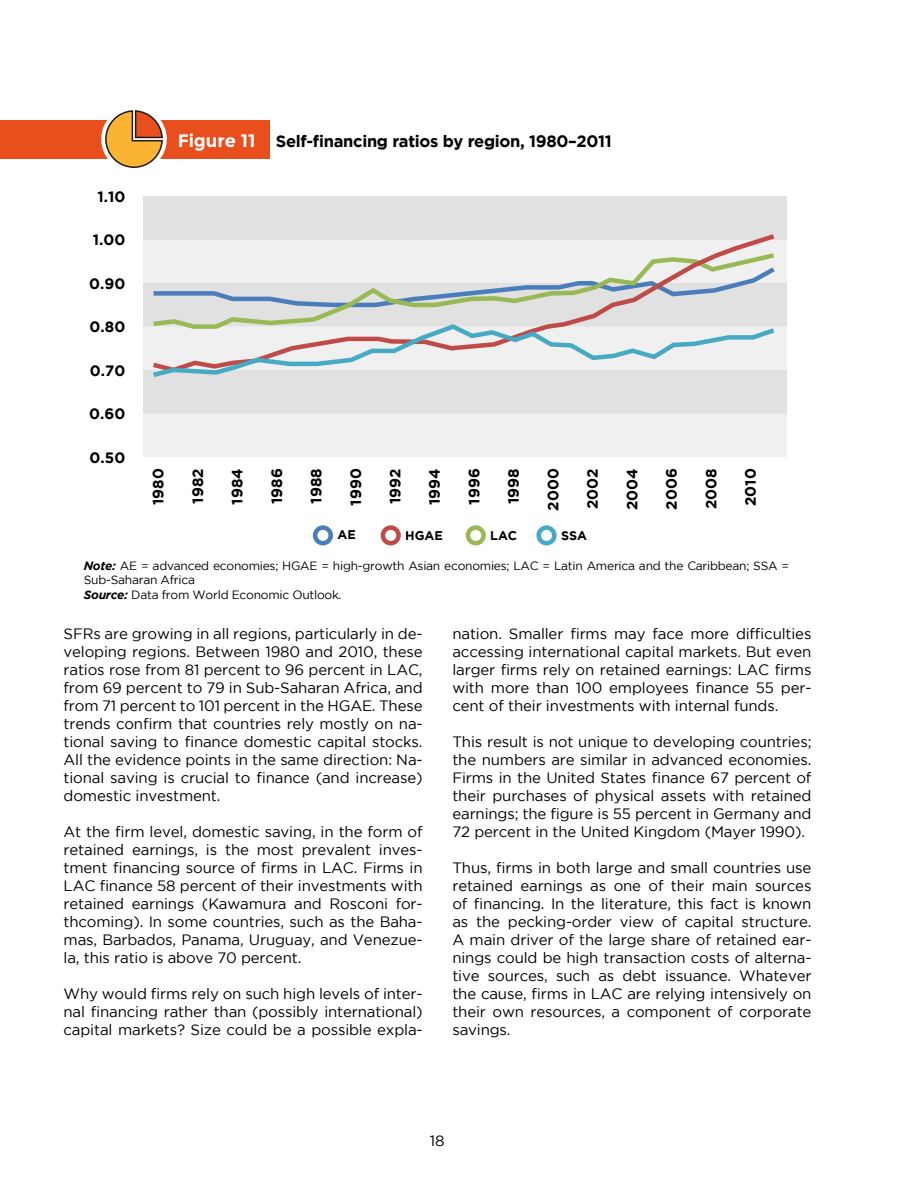
<style>
.page{position:relative;width:918px;height:1188px;background:#fff}
.page>*{position:absolute;margin:0;border:0;box-sizing:border-box;transform-origin:0 0}
.t1{font:700 16.5px "Gotham";letter-spacing:-.02em;color:#000}
.t2{font:15px/18px "Gotham";letter-spacing:-.01em;color:#000;text-align:justify}
.t3{font:700 15px "Gotham";color:#000}
.t4{font:700 12.6px "Gotham";color:#000}
.t5{font:12px/14.4px "Gotham";letter-spacing:-.02em;color:#000}
.s1{font-family:"Montserrat";font-size:18px;color:#fff}
.s2{font-weight:700;font-style:italic}
</style>
<div class="page">
<div style="left:0;top:120px;width:270px;height:38px;background:#e84f1c"></div>
<div style="left:101px;top:106px;width:66px;height:66px;background:#fff;border-radius:50%"></div>
<svg style="left:104px;top:110px;width:60px;height:58px"></svg>
<div style="left:143px;top:197px;width:643px;height:43px;background:#e1e1e1"></div>
<div style="left:143px;top:370px;width:643px;height:43px;background:#e1e1e1"></div>
<div style="left:143px;top:413px;width:643px;height:44px;background:#ededed"></div>
<div style="left:313px;top:525px;width:20px;height:20px;border:4px solid #4a7ebb;border-radius:50%"></div>
<div style="left:381px;top:525px;width:20px;height:20px;border:4px solid #be4b48;border-radius:50%"></div>
<div style="left:466px;top:525px;width:20px;height:20px;border:4px solid #98b954;border-radius:50%"></div>
<div style="left:536px;top:525px;width:21px;height:20px;border:4px solid #46aac5;border-radius:50%"></div>
<svg style="left:148px;top:234px;width:631px;height:88px"></svg>
<svg style="left:148px;top:322px;width:631px;height:55px"></svg>
<p class="t3" style="left:97px;top:188px;width:29px">1.10</p>
<p class="t3" style="left:93px;top:231px;width:34px">1.00</p>
<p class="t3" style="left:89px;top:275px;width:38px">0.90</p>
<p class="t3" style="left:90px;top:318px;width:37px">0.80</p>
<p class="t3" style="left:90px;top:362px;width:37px">0.70</p>
<p class="t3" style="left:89px;top:405px;width:38px">0.60</p>
<p class="t3" style="left:90px;top:449px;width:37px">0.50</p>
<p class="t1" style="left:178px;top:131px;width:436px"><span class="s1">Figure 11</span> Self-financing ratios by region, 1980–2011</p>
<p class="t3" style="left:150px;top:505px;width:38px;rotate:-90deg">1980</p>
<p class="t3" style="left:189px;top:504px;width:37px;rotate:-90deg">1982</p>
<p class="t3" style="left:229px;top:505px;width:38px;rotate:-90deg">1984</p>
<p class="t3" style="left:268px;top:504px;width:37px;rotate:-90deg">1986</p>
<p class="t3" style="left:308px;top:504px;width:37px;rotate:-90deg">1988</p>
<p class="t3" style="left:347px;top:506px;width:39px;rotate:-90deg">1990</p>
<p class="t3" style="left:387px;top:504px;width:37px;rotate:-90deg">1992</p>
<p class="t3" style="left:426px;top:505px;width:38px;rotate:-90deg">1994</p>
<p class="t3" style="left:466px;top:505px;width:38px;rotate:-90deg">1996</p>
<p class="t3" style="left:505px;top:504px;width:37px;rotate:-90deg">1998</p>
<p class="t3" style="left:545px;top:511px;width:44px;rotate:-90deg">2000</p>
<p class="t3" style="left:584px;top:509px;width:42px;rotate:-90deg">2002</p>
<p class="t3" style="left:623px;top:510px;width:43px;rotate:-90deg">2004</p>
<p class="t3" style="left:663px;top:510px;width:43px;rotate:-90deg">2006</p>
<p class="t3" style="left:702px;top:509px;width:42px;rotate:-90deg">2008</p>
<p class="t3" style="left:742px;top:506px;width:39px;rotate:-90deg">2010</p>
<p class="t4" style="left:337px;top:528px;width:20px">AE</p>
<p class="t4" style="left:405px;top:528px;width:39px">HGAE</p>
<p class="t4" style="left:490px;top:528px;width:28px">LAC</p>
<p class="t4" style="left:561px;top:528px;width:27px">SSA</p>
<p class="t5" style="left:84px;top:558px;width:707px"><span class="s2">Note:</span> AE = advanced economies; HGAE = high-growth Asian economies; LAC = Latin America and the Caribbean; SSA =<br>Sub-Saharan Africa<br><span class="s2">Source:</span> Data from World Economic Outlook.</p>
<p class="t2" style="left:64px;top:625px;width:361px">SFRs are growing in all regions, particularly in de&shy;veloping regions. Between 1980 and 2010, these ratios rose from 81 percent to 96 percent in LAC, from 69 percent to 79 in Sub-Saharan Africa, and from 71 percent to 101 percent in the HGAE. These trends confirm that countries rely mostly on na&shy;tional saving to finance domestic capital stocks.<br>All the evidence points in the same direction: Na&shy;tional saving is crucial to finance (and increase) domestic investment.</p>
<p class="t2" style="left:64px;top:823px;width:361px">At the firm level, domestic saving, in the form of retained earnings, is the most prevalent inves&shy;tment financing source of firms in LAC. Firms in LAC finance 58 percent of their investments with retained earnings (Kawamura and Rosconi for&shy;thcoming). In some countries, such as the Baha&shy;mas, Barbados, Panama, Uruguay, and Venezue&shy;la, this ratio is above 70 percent.</p>
<p class="t2" style="left:64px;top:985px;width:361px">Why would firms rely on such high levels of inter&shy;nal financing rather than (possibly international) capital markets? Size could be a possible expla-</p>
<p class="t2" style="left:452px;top:625px;width:361px">nation. Smaller firms may face more difficulties accessing international capital markets. But even larger firms rely on retained earnings: LAC firms with more than 100 employees finance 55 per&shy;cent of their investments with internal funds.</p>
<p class="t2" style="left:452px;top:733px;width:361px">This result is not unique to developing countries; the numbers are similar in advanced economies.<br>Firms in the United States finance 67 percent of their purchases of physical assets with retained earnings; the figure is 55 percent in Germany and 72 percent in the United Kingdom (Mayer 1990).</p>
<p class="t2" style="left:452px;top:859px;width:361px">Thus, firms in both large and small countries use retained earnings as one of their main sources of financing. In the literature, this fact is known as the pecking-order view of capital structure.<br>A main driver of the large share of retained ear&shy;nings could be high transaction costs of alterna&shy;tive sources, such as debt issuance. Whatever the cause, firms in LAC are relying intensively on their own resources, a component of corporate savings.</p>
<p class="t2" style="left:430px;top:1131px;width:16px">18</p>
</div>
